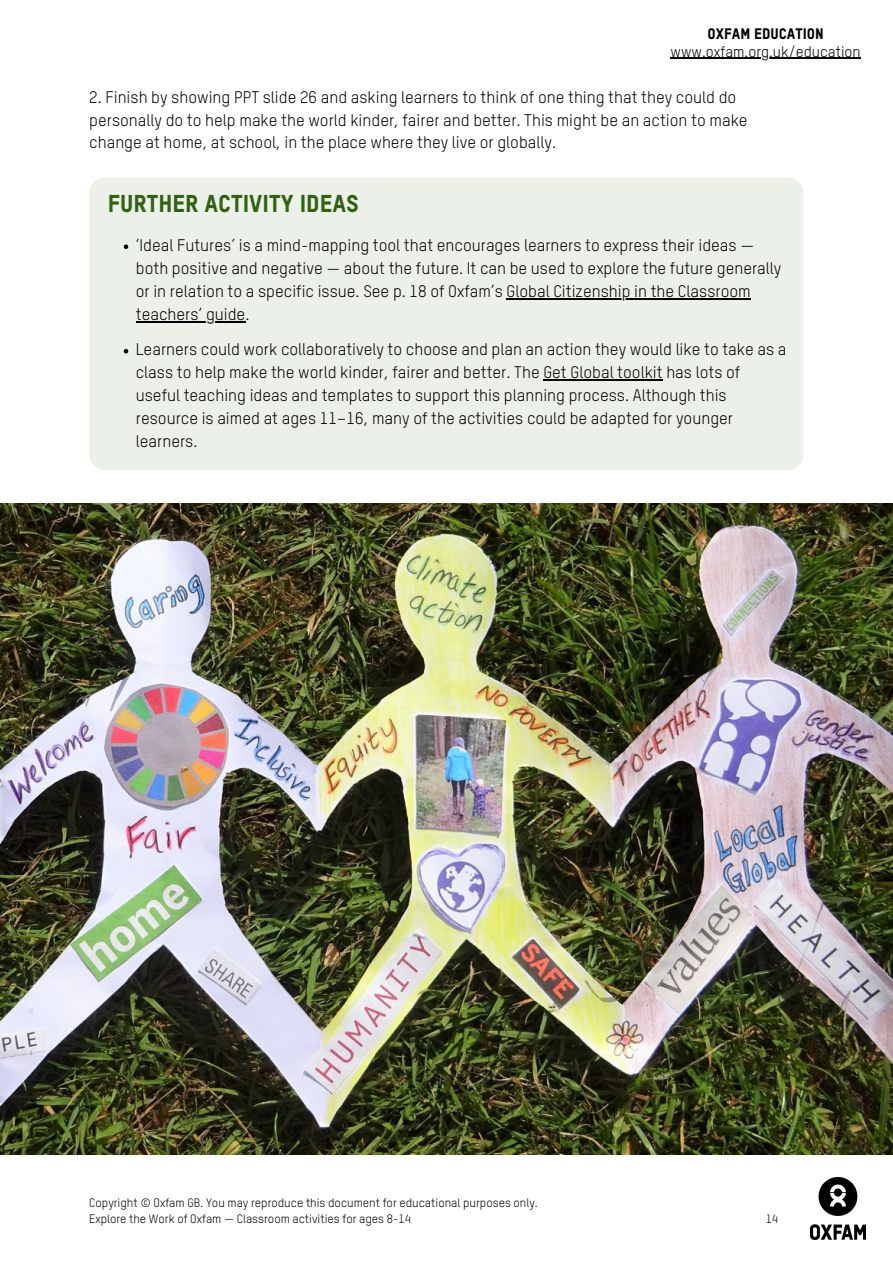
<style>
.page{position:relative;width:893px;height:1264px;background:#fff}
.page>*{position:absolute;margin:0;border:0;box-sizing:border-box;transform-origin:0 0}
.t1{font:24px "Oxfam TSTARPRO Headline";color:#336114}
.t2{font:16.5px/23px "Oxfam TSTARPRO";color:#000}
.t3{font:15px "Oxfam TSTARPRO";color:#000}
.t4{font:15px "Oxfam TSTARPRO Headline";color:#000}
.t5{font:12px/16px "Oxfam TSTARPRO";color:#000}
</style>
<div class="page">
<div style="left:89px;top:177px;width:714px;height:293px;background:#ebf0e8;border-radius:16px"></div>
<img style="left:810px;top:1177px;width:55px;height:62px">
<img style="left:0;top:503px;width:892px;height:651px">
<svg style="left:124px;top:244px;width:4px;height:5px"></svg>
<hr style="left:506px;top:298px;width:244px;height:1px;background:#000">
<hr style="left:136px;top:321px;width:109px;height:1px;background:#000">
<svg style="left:124px;top:349px;width:4px;height:4px"></svg>
<hr style="left:543px;top:379px;width:119px;height:2px;background:#000">
<hr style="left:670px;top:58px;width:190px;height:1px;background:#000">
<p class="t4" style="left:707px;top:27px;width:118px">OXFAM EDUCATION</p>
<p class="t3" style="left:670px;top:45px;width:192px">www.oxfam.org.uk/education</p>
<p class="t2" style="left:89px;top:88px;width:659px;line-height:22.5px">2. Finish by showing PPT slide 26 and asking learners to think of one thing that they could do personally do to help make the world kinder, fairer and better. This might be an action to make change at home, at school, in the place where they live or globally.</p>
<h1 class="t1" style="left:108px;top:193px;width:252px">FURTHER ACTIVITY IDEAS</h1>
<p class="t2" style="left:136px;top:235px;width:647px">‘Ideal Futures’ is a mind-mapping tool that encourages learners to express their ideas — both positive and negative — about the future. It can be used to explore the future generally or in relation to a specific issue. See p. 18 of Oxfam’s Global Citizenship in the Classroom teachers’ guide.</p>
<p class="t2" style="left:136px;top:339px;width:652px">Learners could work collaboratively to choose and plan an action they would like to take as a class to help make the world kinder, fairer and better. The Get Global toolkit has lots of useful teaching ideas and templates to support this planning process. Although this resource is aimed at ages 11–16, many of the activities could be adapted for younger learners.</p>
<p class="t5" style="left:89px;top:1195px;width:450px">Copyright © Oxfam GB. You may reproduce this document for educational purposes only.<br>Explore the Work of Oxfam — Classroom activities for ages 8-14</p>
<p class="t5" style="left:765px;top:1211px;width:14px">14</p>
</div>
